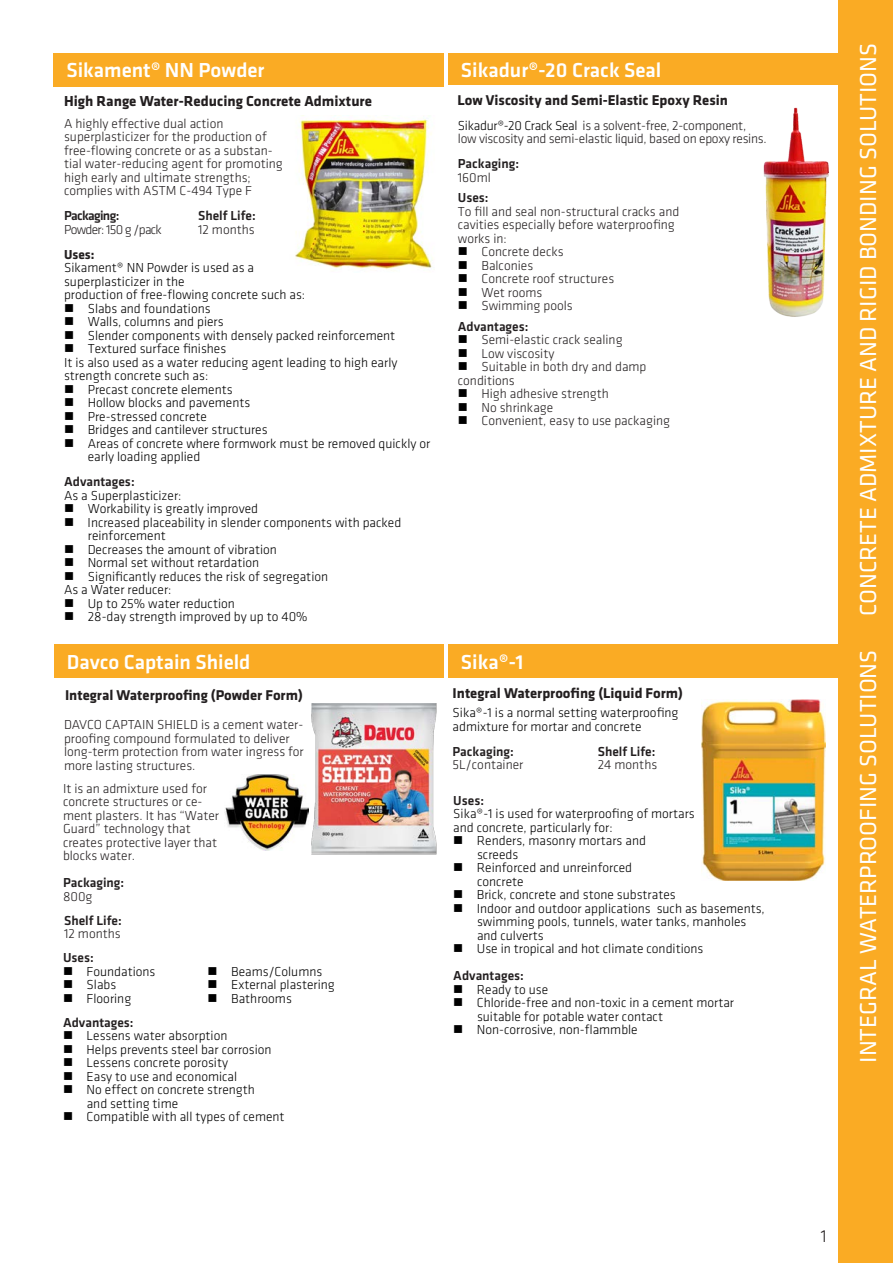
<style>
.page{position:relative;width:893px;height:1263px;background:#fff}
.page>*{position:absolute;margin:0;border:0;box-sizing:border-box;transform-origin:0 0}
.t1{font:24px "Klavika";color:#fff}
.SI_Klavica_HL2{font:500 21px "Klavika";color:#fff}
.t2{font:300 18px "Klavika";color:#231f20}
.t3{font:700 15px "Klavika";color:#231f20}
.t4{font:700 14.7px "Klavika";color:#231f20}
.t5{font:300 13.5px/13.5px "Klavika";color:#000}
.t6{font:300 13.5px/13.5px "Klavika";color:#231f20}
.t7{font:300 13.5px/13.5px "Klavika";color:#231f20}
.t8{font:500 13.5px "Klavika";color:#231f20}
.t9{font:300 13.5px "Klavika";letter-spacing:-.02em;color:#231f20}
.t10{font:300 13.5px "Klavika";color:#000}
.t11{font:300 13.5px "Klavika";letter-spacing:-.05em;color:#231f20}
.t12{font:500 13.5px "Klavika";letter-spacing:-.05em;color:#231f20}
.t13{font:700 13.5px "Klavika";color:#231f20}
.s1{color:#000}
</style>
<div class="page">
<div style="left:839px;top:0;width:54px;height:1263px;background:#faab24"></div>
<div style="left:54px;top:53px;width:390px;height:33px;background:#faab24"></div>
<div style="left:54px;top:644px;width:390px;height:34px;background:#faab24"></div>
<img style="left:311px;top:703px;width:126px;height:152px">
<div style="left:448px;top:644px;width:390px;height:34px;background:#faab24"></div>
<img style="left:701px;top:699px;width:124px;height:181px">
<img style="left:225px;top:775px;width:83px;height:75px">
<div style="left:448px;top:53px;width:392px;height:32px;background:#faab24"></div>
<img style="left:763px;top:107px;width:66px;height:210px">
<img style="left:295px;top:119px;width:138px;height:151px">
<p class="SI_Klavica_HL2" style="left:66px;top:59px;width:200px">Sikament® NN Powder</p>
<p class="t3" style="left:64px;top:93px;width:309px">High Range Water-Reducing Concrete Admixture</p>
<p class="t6" style="left:64px;top:117px;width:161px">A highly effective dual action</p>
<p class="t6" style="left:64px;top:130px;width:220px">superplasticizer for the production of free-flowing concrete or as a substan&shy;tial water-reducing agent for promoting high early and ultimate strengths; complies with ASTM C-494 Type F</p>
<p class="t12" style="left:64px;top:208px;width:57px">Packaging:</p>
<p class="t11" style="left:64px;top:222px;width:99px">Powder: 150 g /pack</p>
<p class="t8" style="left:198px;top:208px;width:59px">Shelf Life:</p>
<p class="t6" style="left:198px;top:223px;width:58px">12 months</p>
<p class="t13" style="left:64px;top:247px;width:32px">Uses:</p>
<p class="t5" style="left:64px;top:261px;width:192px">Sikament® NN Powder is used as a superplasticizer in the</p>
<p class="t5" style="left:64px;top:288px;width:243px">production of free-flowing concrete such as:</p>
<p class="t5" style="left:64px;top:302px;width:148px">■ Slabs and foundations</p>
<p class="t5" style="left:64px;top:315px;width:161px">■ Walls, columns and piers</p>
<p class="t5" style="left:64px;top:329px;width:333px">■ Slender components with densely packed reinforcement</p>
<p class="t5" style="left:64px;top:342px;width:164px">■ Textured surface finishes</p>
<p class="t5" style="left:64px;top:356px;width:335px">It is also used as a water reducing agent leading to high early</p>
<p class="t5" style="left:64px;top:369px;width:146px">strength concrete such as:</p>
<p class="t5" style="left:64px;top:383px;width:170px">■ Precast concrete elements</p>
<p class="t5" style="left:64px;top:396px;width:188px">■ Hollow blocks and pavements</p>
<p class="t5" style="left:64px;top:410px;width:144px">■ Pre-stressed concrete</p>
<p class="t5" style="left:64px;top:423px;width:205px">■ Bridges and cantilever structures</p>
<p class="t5" style="left:64px;top:437px;width:368px">■ Areas of concrete where formwork must be removed quickly or</p>
<p class="t5" style="left:88px;top:450px;width:114px">early loading applied</p>
<p class="t8" style="left:64px;top:474px;width:72px">Advantages:</p>
<p class="t10" style="left:64px;top:488px;width:119px">As a Superplasticizer:</p>
<p class="t5" style="left:64px;top:502px;width:196px">■ Workability is greatly improved</p>
<p class="t5" style="left:64px;top:516px;width:339px">■ Increased placeability in slender components with packed</p>
<p class="t5" style="left:88px;top:529px;width:79px">reinforcement</p>
<p class="t5" style="left:64px;top:543px;width:214px">■ Decreases the amount of vibration</p>
<p class="t5" style="left:64px;top:556px;width:197px">■ Normal set without retardation</p>
<p class="t5" style="left:64px;top:570px;width:266px">■ Significantly reduces the risk of segregation</p>
<p class="t10" style="left:64px;top:582px;width:109px">As a Water reducer:</p>
<p class="t5" style="left:64px;top:597px;width:172px">■ Up to 25% water reduction</p>
<p class="t5" style="left:64px;top:610px;width:245px">■ 28-day strength improved by up to 40%</p>
<p class="SI_Klavica_HL2" style="left:67px;top:650px;width:185px">Davco Captain Shield</p>
<p class="t4" style="left:65px;top:687px;width:239px">Integral Waterproofing (Powder Form)</p>
<p class="t7" style="left:64px;top:718px;width:241px">DAVCO CAPTAIN SHIELD is a cement water&shy;proofing compound formulated to deliver long-term protection from water ingress for more lasting structures.</p>
<p class="t6" style="left:63px;top:782px;width:158px">It is an admixture used for concrete structures or ce&shy;ment plasters. It has “Water<br>Guard” technology that creates protective layer that blocks water.</p>
<p class="t8" style="left:63px;top:875px;width:63px">Packaging:</p>
<p class="t6" style="left:63px;top:890px;width:31px">800g</p>
<p class="t8" style="left:64px;top:913px;width:59px">Shelf Life:</p>
<p class="t6" style="left:64px;top:927px;width:58px">12 months</p>
<p class="t8" style="left:63px;top:950px;width:32px">Uses:</p>
<p class="t5" style="left:63px;top:964px;width:94px">■ Foundations</p>
<p class="t5" style="left:63px;top:978px;width:55px">■ Slabs</p>
<p class="t5" style="left:63px;top:991px;width:70px">■ Flooring</p>
<p class="t5" style="left:208px;top:964px;width:116px">■ Beams/Columns</p>
<p class="t5" style="left:208px;top:978px;width:129px">■ External plastering</p>
<p class="t5" style="left:208px;top:991px;width:86px">■ Bathrooms</p>
<p class="t8" style="left:63px;top:1015px;width:72px">Advantages:</p>
<p class="t5" style="left:63px;top:1029px;width:166px">■ Lessens water absorption</p>
<p class="t5" style="left:63px;top:1042px;width:210px">■ Helps prevents steel bar corrosion</p>
<p class="t5" style="left:63px;top:1056px;width:166px">■ Lessens concrete porosity</p>
<p class="t5" style="left:63px;top:1069px;width:176px">■ Easy to use and economical</p>
<p class="t5" style="left:63px;top:1083px;width:193px">■ No effect on concrete strength</p>
<p class="t5" style="left:87px;top:1096px;width:93px">and setting time</p>
<p class="t5" style="left:63px;top:1110px;width:223px">■ Compatible with all types of cement</p>
<p class="SI_Klavica_HL2" style="left:461px;top:58px;width:202px">Sikadur®-20 Crack Seal</p>
<p class="t4" style="left:457px;top:93px;width:272px">Low Viscosity and Semi-Elastic Epoxy Resin</p>
<p class="t9" style="left:458px;top:118px;width:290px"><span class="s1">Sikadur®-20 Crack Seal</span> is a solvent-free, 2-component,</p>
<p class="t9" style="left:458px;top:132px;width:310px">low viscosity and semi-elastic liquid, based on epoxy resins.</p>
<p class="t8" style="left:458px;top:156px;width:63px">Packaging:</p>
<p class="t6" style="left:458px;top:171px;width:35px">160ml</p>
<p class="t8" style="left:458px;top:190px;width:32px">Uses:</p>
<p class="t6" style="left:458px;top:205px;width:223px">To fill and seal non-structural cracks and</p>
<p class="t6" style="left:458px;top:218px;width:218px">cavities especially before waterproofing</p>
<p class="t6" style="left:458px;top:232px;width:50px">works in:</p>
<p class="t6" style="left:458px;top:245px;width:107px"><span class="s1">■</span> Concrete decks</p>
<p class="t6" style="left:458px;top:259px;width:77px"><span class="s1">■</span> Balconies</p>
<p class="t6" style="left:458px;top:272px;width:158px"><span class="s1">■</span> Concrete roof structures</p>
<p class="t6" style="left:458px;top:286px;width:86px"><span class="s1">■</span> Wet rooms</p>
<p class="t6" style="left:458px;top:299px;width:116px"><span class="s1">■</span> Swimming pools</p>
<p class="t8" style="left:458px;top:319px;width:72px">Advantages:</p>
<p class="t6" style="left:458px;top:333px;width:166px"><span class="s1">■</span> Semi-elastic crack sealing</p>
<p class="t6" style="left:458px;top:346px;width:98px"><span class="s1">■</span> Low viscosity</p>
<p class="t6" style="left:458px;top:360px;width:190px"><span class="s1">■</span> Suitable in both dry and damp conditions</p>
<p class="t6" style="left:458px;top:387px;width:152px"><span class="s1">■</span> High adhesive strength</p>
<p class="t6" style="left:458px;top:400px;width:97px"><span class="s1">■</span> No shrinkage</p>
<p class="t6" style="left:458px;top:414px;width:214px"><span class="s1">■</span> Convenient, easy to use packaging</p>
<p class="SI_Klavica_HL2" style="left:461px;top:651px;width:64px">Sika®-1</p>
<p class="t4" style="left:453px;top:685px;width:232px">Integral Waterproofing (Liquid Form)</p>
<p class="t5" style="left:453px;top:706px;width:227px">Sika®-1 is a normal setting waterproofing</p>
<p class="t5" style="left:453px;top:719px;width:190px">admixture for mortar and concrete</p>
<p class="t8" style="left:598px;top:744px;width:59px">Shelf Life:</p>
<p class="t6" style="left:598px;top:758px;width:61px">24 months</p>
<p class="t8" style="left:453px;top:744px;width:63px">Packaging:</p>
<p class="t6" style="left:453px;top:758px;width:72px">5L/container</p>
<p class="t8" style="left:453px;top:793px;width:32px">Uses:</p>
<p class="t5" style="left:453px;top:807px;width:243px">Sika®-1 is used for waterproofing of mortars</p>
<p class="t5" style="left:453px;top:820px;width:161px">and concrete, particularly for:</p>
<p class="t5" style="left:477px;top:834px;width:170px;text-indent:-24px">■ Renders, masonry mortars and screeds</p>
<p class="t5" style="left:453px;top:861px;width:180px">■ Reinforced and unreinforced</p>
<p class="t5" style="left:477px;top:874px;width:48px">concrete</p>
<p class="t5" style="left:453px;top:888px;width:224px">■ Brick, concrete and stone substrates</p>
<p class="t5" style="left:477px;top:901px;width:289px;text-indent:-24px">■ Indoor and outdoor applications such as basements, swimming pools, tunnels, water tanks, manholes and culverts</p>
<p class="t5" style="left:453px;top:942px;width:252px">■ Use in tropical and hot climate conditions</p>
<p class="t8" style="left:453px;top:968px;width:72px">Advantages:</p>
<p class="t5" style="left:453px;top:982px;width:96px">■ Ready to use</p>
<p class="t5" style="left:453px;top:996px;width:282px">■ Chloride-free and non-toxic in a cement mortar</p>
<p class="t5" style="left:477px;top:1009px;width:187px">suitable for potable water contact</p>
<p class="t5" style="left:453px;top:1023px;width:186px">■ Non-corrosive, non-flammble</p>
<p class="t1" style="left:855px;top:616px;width:574px;rotate:-90deg">CONCRETE ADMIXTURE AND RIGID BONDING SOLUTIONS</p>
<p class="t1" style="left:855px;top:1063px;width:415px;rotate:-90deg">INTEGRAL WATERPROOFING SOLUTIONS</p>
<h3 class="t2" style="left:821px;top:1226px;width:7px">1</h3>
</div>
